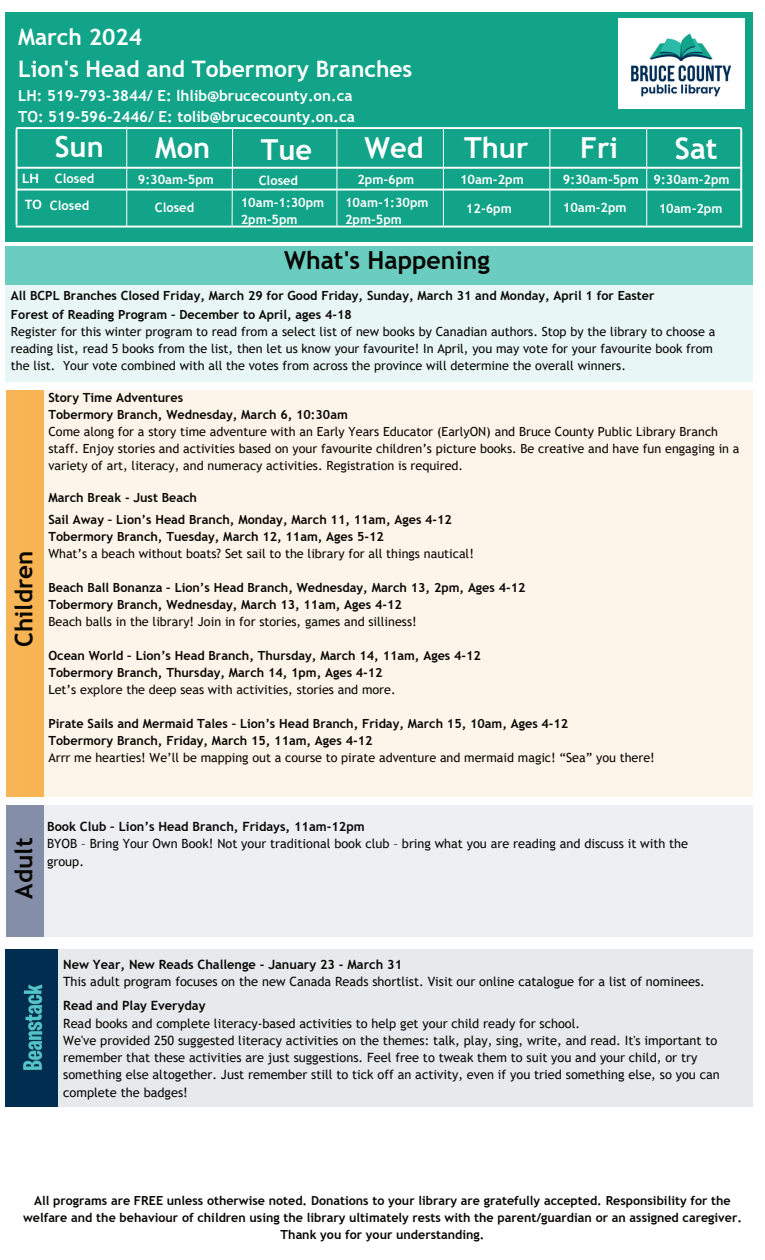
<style>
.page{position:relative;width:765px;height:1260px;background:#fff}
.page>*{position:absolute;margin:0;border:0;box-sizing:border-box;transform-origin:0 0}
.t1{font:700 29.62px "Trebuchet MS";color:#fff}
.t2{font:700 28.88px "Trebuchet MS";color:#fff}
.t3{font:700 24.75px "Trebuchet MS";color:#080704}
.t4{font:700 24.38px "Trebuchet MS";color:#080704}
.t5{font:700 24.25px "Trebuchet MS";color:#080704}
.t6{font:700 22.75px/31.4px "Trebuchet MS";color:#fff}
.t7{font:700 15.12px/21.2px "Trebuchet MS";color:#fff}
.t8{font:700 12.88px/17.4px "Trebuchet MS";color:#fff}
.t9{font:700 12.88px "Canva Sans";color:#fff}
.t10{font:12.75px/17.2px "Trebuchet MS";color:#080704}
.t11{font:700 12.75px "Trebuchet MS";color:#080704}
.t12{font:12.62px/17px "Trebuchet MS";color:#080704}
.t13{font:700 12.62px/17px "Trebuchet MS";color:#080704}
.t14{font:700 12.5px/16.9px "Trebuchet MS";color:#080704;text-align:center}
.s1{font-family:"Canva Sans"}
</style>
<div class="page">
<div style="left:5px;top:12px;width:748px;height:230px;background:#12a489"></div>
<img style="left:618px;top:18px;width:126px;height:90px">
<hr style="left:17px;top:127px;width:724px;height:2px;background:#fff">
<hr style="left:17px;top:167px;width:724px;height:2px;background:#fff">
<hr style="left:17px;top:189px;width:724px;height:2px;background:#fff">
<hr style="left:17px;top:226px;width:724px;height:2px;background:#fff">
<hr style="left:16px;top:129px;width:1px;height:96px;background:#fff">
<hr style="left:443px;top:128px;width:1px;height:99px;background:#fff">
<hr style="left:549px;top:129px;width:1px;height:98px;background:#fff">
<hr style="left:646px;top:129px;width:1px;height:97px;background:#fff">
<hr style="left:126px;top:127px;width:1px;height:100px;background:#fff">
<svg style="left:231px;top:127px;width:3px;height:99px"></svg>
<hr style="left:336px;top:129px;width:1px;height:98px;background:#fff">
<hr style="left:740px;top:129px;width:2px;height:98px;background:#fff">
<div style="left:6px;top:949px;width:747px;height:158px;background:#e6eaed"></div>
<div style="left:5px;top:949px;width:53px;height:158px;background:#012d50"></div>
<img style="left:23px;top:984px;width:20px;height:86px">
<div style="left:8px;top:805px;width:745px;height:132px;background:#edeff3"></div>
<div style="left:6px;top:805px;width:38px;height:132px;background:#858ea9"></div>
<div style="left:6px;top:246px;width:747px;height:136px;background:#e8f7f5"></div>
<div style="left:6px;top:246px;width:747px;height:39px;background:#6acdc0"></div>
<div style="left:21px;top:390px;width:732px;height:407px;background:#fef5ea"></div>
<div style="left:6px;top:390px;width:37px;height:407px;background:#f8b353"></div>
<h3 class="t6" style="left:18px;top:21px;width:396px">March 2024<br>Lion's Head and Tobermory Branches</h3>
<p class="t7" style="left:18px;top:85px;width:338px">LH: 519-793-3844/ E: lhlib@brucecounty.on.ca<br>TO: 519-596-2446/ E: tolib@brucecounty.on.ca</p>
<h2 class="t2" style="left:55px;top:129px;width:50px">Sun</h2>
<h2 class="t2" style="left:155px;top:130px;width:56px">Mon</h2>
<h2 class="t2" style="left:261px;top:131px;width:53px">Tue</h2>
<h2 class="t2" style="left:365px;top:130px;width:60px">Wed</h2>
<h2 class="t2" style="left:464px;top:130px;width:66px">Thur</h2>
<h2 class="t2" style="left:580px;top:130px;width:39px">Fri</h2>
<h1 class="t1" style="left:675px;top:130px;width:44px">Sat</h1>
<p class="t8" style="left:25px;top:197px;width:66px"><span class="s1">TO</span> Closed</p>
<p class="t8" style="left:55px;top:170px;width:41px">Closed</p>
<p class="t9" style="left:22px;top:171px;width:19px">LH</p>
<p class="t8" style="left:138px;top:171px;width:78px">9:30am-5pm</p>
<p class="t8" style="left:357px;top:171px;width:58px">2pm-6pm</p>
<p class="t8" style="left:259px;top:172px;width:41px">Closed</p>
<p class="t8" style="left:460px;top:171px;width:65px">10am-2pm</p>
<p class="t8" style="left:563px;top:171px;width:168px">9:30am-5pm 9:30am-2pm</p>
<p class="t8" style="left:466px;top:200px;width:47px">12-6pm</p>
<p class="t8" style="left:563px;top:198px;width:65px">10am-2pm</p>
<p class="t8" style="left:659px;top:200px;width:65px">10am-2pm</p>
<p class="t8" style="left:155px;top:198px;width:41px">Closed</p>
<p class="t8" style="left:241px;top:193px;width:85px">10am-1:30pm<br>2pm-5pm</p>
<p class="t8" style="left:345px;top:193px;width:85px">10am-1:30pm<br>2pm-5pm</p>
<h3 class="t3" style="left:284px;top:245px;width:207px">What's Happening</h3>
<p class="t13" style="left:11px;top:287px;width:645px;line-height:18.2px">All BCPL Branches Closed Friday, March 29 for Good Friday, Sunday, March 31 and Monday, April 1 for Easter<br>Forest of Reading Program – December to April, ages 4-18</p>
<p class="t12" style="left:11px;top:323px;width:706px">Register for this winter program to read from a select list of new books by Canadian authors. Stop by the library to choose a reading list, read 5 books from the list, then let us know your favourite! In April, you may vote for your favourite book from the list. Your vote combined with all the votes from across the province will determine the overall winners.</p>
<h3 class="t5" style="left:9px;top:647px;width:98px;rotate:-90deg">Children</h3>
<p class="t13" style="left:48px;top:389px;width:301px">Story Time Adventures<br>Tobermory Branch, Wednesday, March 6, 10:30am</p>
<p class="t12" style="left:48px;top:423px;width:693px">Come along for a story time adventure with an Early Years Educator (EarlyON) and Bruce County Public Library Branch staff. Enjoy stories and activities based on your favourite children’s picture books. Be creative and have fun engaging in a variety of art, literacy, and numeracy activities. Registration is required.</p>
<p class="t13" style="left:48px;top:487px;width:405px;line-height:21.2px">March Break - Just Beach<br>Sail Away – Lion’s Head Branch, Monday, March 11, 11am, Ages 4-12</p>
<p class="t13" style="left:48px;top:528px;width:337px">Tobermory Branch, Tuesday, March 12, 11am, Ages 5-12</p>
<p class="t12" style="left:48px;top:545px;width:427px">What’s a beach without boats? Set sail to the library for all things nautical!</p>
<p class="t13" style="left:48px;top:579px;width:479px">Beach Ball Bonanza – Lion’s Head Branch, Wednesday, March 13, 2pm, Ages 4-12<br>Tobermory Branch, Wednesday, March 13, 11am, Ages 4-12</p>
<p class="t12" style="left:48px;top:613px;width:370px">Beach balls in the library! Join in for stories, games and silliness!</p>
<p class="t13" style="left:48px;top:647px;width:434px">Ocean World – Lion’s Head Branch, Thursday, March 14, 11am, Ages 4-12<br>Tobermory Branch, Thursday, March 14, 1pm, Ages 4-12</p>
<p class="t12" style="left:48px;top:681px;width:349px">Let’s explore the deep seas with activities, stories and more.</p>
<p class="t13" style="left:48px;top:715px;width:521px">Pirate Sails and Mermaid Tales – Lion’s Head Branch, Friday, March 15, 10am, Ages 4-12<br>Tobermory Branch, Friday, March 15, 11am, Ages 4-12</p>
<p class="t12" style="left:48px;top:749px;width:608px">Arrr me hearties! We’ll be mapping out a course to pirate adventure and mermaid magic! “Sea” you there!</p>
<h3 class="t4" style="left:9px;top:899px;width:62px;rotate:-90deg">Adult</h3>
<p class="t11" style="left:47px;top:819px;width:319px">Book Club – Lion’s Head Branch, Fridays, 11am-12pm</p>
<p class="t10" style="left:47px;top:835px;width:643px">BYOB – Bring Your Own Book! Not your traditional book club – bring what you are reading and discuss it with the group.</p>
<p class="t11" style="left:63px;top:957px;width:340px">New Year, New Reads Challenge - January 23 - March 31</p>
<p class="t10" style="left:63px;top:973px;width:643px">This adult program focuses on the new Canada Reads shortlist. Visit our online catalogue for a list of nominees.</p>
<p class="t11" style="left:63px;top:998px;width:144px">Read and Play Everyday</p>
<p class="t10" style="left:63px;top:1014px;width:658px">Read books and complete literacy-based activities to help get your child ready for school.<br>We've provided 250 suggested literacy activities on the themes: talk, play, sing, write, and read. It's important to remember that these activities are just suggestions. Feel free to tweak them to suit you and your child, or try something else altogether. Just remember still to tick off an activity, even if you tried something else, so you can complete the badges!</p>
<p class="t14" style="left:23px;top:1193px;width:720px">All programs are FREE unless otherwise noted. Donations to your library are gratefully accepted. Responsibility for the welfare and the behaviour of children using the library ultimately rests with the parent/guardian or an assigned caregiver.<br>Thank you for your understanding.</p>
</div>
